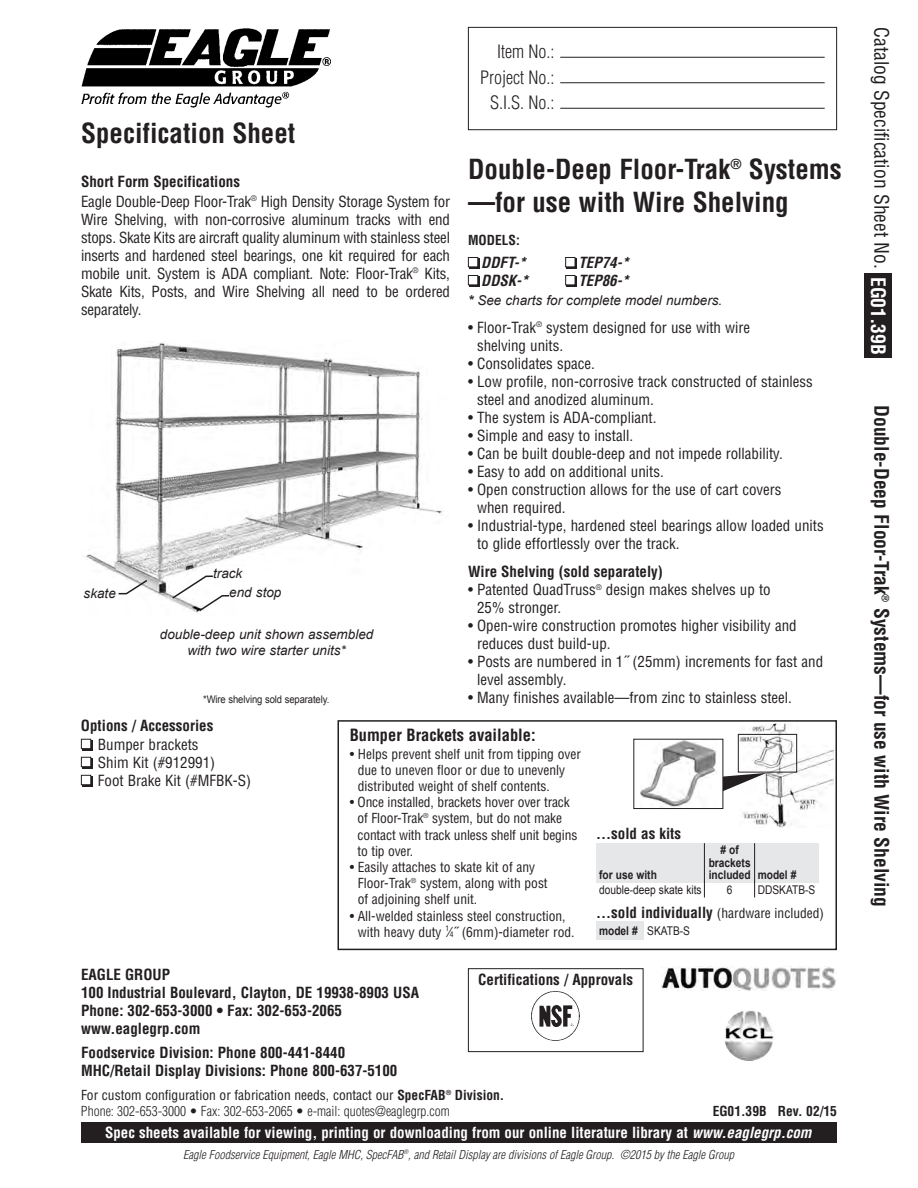
<style>
.page{position:relative;width:918px;height:1188px;background:#fff}
.page>*{position:absolute;margin:0;border:0;box-sizing:border-box;transform-origin:0 0}
.t1{font:700 condensed 27px/32.4px "Helvetica";color:#231f20}
.t2{font:700 condensed 19.5px "Helvetica";color:#231f20}
.t3{font:condensed 19.5px "Helvetica";color:#231f20}
.t4{font:300 condensed 18px/25.5px "Helvetica";color:#231f20;text-align:right}
.t5{font:700 condensed 16.5px "Helvetica";color:#231f20}
.t6{font:condensed 15px/18px "Helvetica";color:#231f20}
.t7{font:700 condensed 15px/18px "Helvetica";color:#231f20}
.t8{font:700 condensed 15px "Helvetica";color:#fff}
.t9{font:italic 700 condensed 15px/18px "Helvetica";color:#231f20}
.t10{font:condensed 13.5px/16.2px "Helvetica";color:#231f20}
.t11{font:300 condensed 13.5px/16.2px "Helvetica";color:#231f20}
.t12{font:italic 13.5px/16.2px "Arial";color:#231f20;text-align:center}
.t13{font:700 condensed 13.5px "Helvetica";color:#231f20}
.t14{font:italic 300 condensed 12px "Helvetica";color:#231f20}
.t15{font:12px "Arial";color:#231f20;scale:.85 1}
.t16{font:700 12px/12.8px "Arial";color:#231f20;text-align:center;scale:.85 1}
.t17{font:10.5px "Arial";letter-spacing:-.01em;color:#231f20;scale:.9 1}
.s1{font-weight:700}
.s2{font-size:7.5px}
.s3{font-weight:700;font-size:15px}
.s4{font-weight:400}
.s5{font-style:italic}
.s6{font-weight:700;color:#fff}
</style>
<div class="page">
<div style="left:864px;top:274px;width:28px;height:84px;background:#231f20"></div>
<div style="left:468px;top:27px;width:369px;height:103px;border:1px solid #231f20"></div>
<hr style="left:560px;top:82px;width:265px;height:1px;background:#231f20">
<hr style="left:560px;top:57px;width:265px;height:1px;background:#231f20">
<hr style="left:560px;top:108px;width:265px;height:1px;background:#231f20">
<img style="left:81px;top:28px;width:250px;height:79px">
<div style="left:81px;top:1122px;width:756px;height:21px;background:#231f20"></div>
<div style="left:82px;top:740px;width:11px;height:10px;background:#231f20"></div>
<div style="left:81px;top:739px;width:10px;height:10px;background:#fff"></div>
<div style="left:81px;top:739px;width:10px;height:10px;border:1px solid #231f20"></div>
<div style="left:82px;top:758px;width:11px;height:11px;background:#231f20"></div>
<div style="left:81px;top:757px;width:10px;height:10px;background:#fff"></div>
<div style="left:81px;top:757px;width:10px;height:10px;border:1px solid #231f20"></div>
<div style="left:82px;top:776px;width:11px;height:11px;background:#231f20"></div>
<div style="left:81px;top:775px;width:10px;height:10px;background:#fff"></div>
<div style="left:81px;top:775px;width:10px;height:10px;border:1px solid #231f20"></div>
<svg style="left:724px;top:1010px;width:51px;height:51px"></svg>
<img style="left:724px;top:1011px;width:51px;height:49px;border-radius:50%">
<img style="left:662px;top:967px;width:174px;height:23px">
<div style="left:470px;top:259px;width:10px;height:10px;background:#231f20"></div>
<div style="left:468px;top:257px;width:10px;height:10px;background:#fff"></div>
<div style="left:468px;top:257px;width:10px;height:10px;border:1px solid #231f20"></div>
<div style="left:470px;top:277px;width:10px;height:10px;background:#231f20"></div>
<div style="left:468px;top:275px;width:10px;height:10px;background:#fff"></div>
<div style="left:468px;top:275px;width:10px;height:10px;border:1px solid #231f20"></div>
<div style="left:567px;top:259px;width:10px;height:10px;background:#231f20"></div>
<div style="left:566px;top:257px;width:9px;height:10px;background:#fff"></div>
<div style="left:565px;top:257px;width:10px;height:10px;border:1px solid #231f20"></div>
<div style="left:567px;top:277px;width:10px;height:10px;background:#231f20"></div>
<div style="left:566px;top:275px;width:9px;height:10px;background:#fff"></div>
<div style="left:565px;top:275px;width:10px;height:10px;border:1px solid #231f20"></div>
<div style="left:468px;top:968px;width:175px;height:84px;border:1px solid #231f20"></div>
<img style="left:531px;top:990px;width:50px;height:51px;border-radius:50%">
<img style="left:84px;top:342px;width:359px;height:259px">
<div style="left:338px;top:720px;width:499px;height:230px;border:2px solid #231f20"></div>
<div style="left:596px;top:843px;width:222px;height:40px;background:#e6e7e9"></div>
<hr style="left:704px;top:843px;width:1px;height:54px;background:#231f20">
<hr style="left:754px;top:843px;width:1px;height:54px;background:#231f20">
<div style="left:596px;top:922px;width:48px;height:18px;background:#e6e7e9"></div>
<svg style="left:716px;top:724px;width:118px;height:104px"></svg>
<div style="left:634px;top:739px;width:89px;height:70px;background:#fff"></div>
<img style="left:640px;top:741px;width:76px;height:66px">
<svg style="left:171px;top:575px;width:60px;height:38px"></svg>
<svg style="left:117px;top:578px;width:32px;height:17px"></svg>
<h1 class="t1" style="left:81px;top:117px;width:216px">Specification Sheet</h1>
<p class="t6" style="left:81px;top:171px;width:371px;line-height:20.1px"><span class="s1">Short Form Specifications<br></span>Eagle Double-Deep Floor-Trak<sup>®</sup> High Density Storage System for</p>
<p class="t6" style="left:81px;top:210px;width:371px;text-align:justify">Wire Shelving, with non-corrosive aluminum tracks with end stops. Skate Kits are aircraft quality aluminum with stainless steel inserts and hardened steel bearings, one kit required for each mobile unit. System is ADA compliant. Note: Floor-Trak<sup>®</sup> Kits, Skate Kits, Posts, and Wire Shelving all need to be ordered separately.</p>
<p class="t12" style="left:84px;top:586px;width:34px">skate</p>
<p class="t12" style="left:213px;top:565px;width:31px">track</p>
<p class="t12" style="left:229px;top:585px;width:54px">end stop</p>
<p class="t12" style="left:160px;top:627px;width:215px">double-deep unit shown assembled with two wire starter units*</p>
<p class="t17" style="left:203px;top:692px;width:142px">*Wire shelving sold separately.</p>
<p class="t4" style="left:480px;top:39px;width:76px">Item No.:<br>Project No.:<br>S.I.S. No.:</p>
<h1 class="t1" style="left:468px;top:153px;width:375px">Double-Deep Floor-Trak<sup>®</sup> Systems —for use with Wire Shelving</h1>
<p class="t13" style="left:468px;top:232px;width:53px">MODELS:</p>
<p class="t9" style="left:481px;top:254px;width:49px">DDFT-*<br>DDSK-*</p>
<p class="t9" style="left:578px;top:254px;width:52px">TEP74-*<br>TEP86-*</p>
<p class="t12" style="left:468px;top:292px;width:256px"><span class="s1">*</span> See charts for complete model numbers.</p>
<p class="t6" style="left:477px;top:318px;width:275px;text-indent:-9px">• Floor-Trak<sup>®</sup> system designed for use with wire shelving units.</p>
<p class="t6" style="left:468px;top:354px;width:128px">• Consolidates space.</p>
<p class="t6" style="left:477px;top:372px;width:337px;text-indent:-9px">• Low profile, non-corrosive track constructed of stainless steel and anodized aluminum.</p>
<p class="t6" style="left:468px;top:408px;width:190px">• The system is ADA-compliant.</p>
<p class="t6" style="left:468px;top:426px;width:167px">• Simple and easy to install.</p>
<p class="t6" style="left:468px;top:444px;width:316px">• Can be built double-deep and not impede rollability.</p>
<p class="t6" style="left:468px;top:462px;width:197px">• Easy to add on additional units.</p>
<p class="t6" style="left:477px;top:480px;width:306px;text-indent:-9px">• Open construction allows for the use of cart covers when required.</p>
<p class="t6" style="left:477px;top:516px;width:348px;text-indent:-9px">• Industrial-type, hardened steel bearings allow loaded units to glide effortlessly over the track.</p>
<p class="t7" style="left:468px;top:563px;width:196px">Wire Shelving (sold separately)</p>
<p class="t6" style="left:477px;top:581px;width:295px;text-indent:-9px">• Patented QuadTruss<sup>®</sup> design makes shelves up to<br>25% stronger.</p>
<p class="t6" style="left:477px;top:617px;width:321px;text-indent:-9px">• Open-wire construction promotes higher visibility and reduces dust build-up.</p>
<p class="t6" style="left:477px;top:653px;width:348px;text-indent:-9px">• Posts are numbered in 1˝ (25mm) increments for fast and level assembly.</p>
<p class="t6" style="left:468px;top:689px;width:326px">• Many finishes available—from zinc to stainless steel.</p>
<p class="t7" style="left:81px;top:717px;width:134px">Options / Accessories</p>
<p class="t6" style="left:98px;top:736px;width:155px">Bumper brackets<br>Shim Kit (#912991)<br>Foot Brake Kit (#MFBK-S)</p>
<p class="t5" style="left:350px;top:725px;width:187px">Bumper Brackets available:</p>
<p class="t10" style="left:358px;top:745px;width:225px;text-indent:-8px">• Helps prevent shelf unit from tipping over due to uneven floor or due to unevenly distributed weight of shelf contents.</p>
<p class="t10" style="left:358px;top:794px;width:221px;text-indent:-8px">• Once installed, brackets hover over track of Floor-Trak<sup>®</sup> system, but do not make contact with track unless shelf unit begins to tip over.</p>
<p class="t10" style="left:358px;top:859px;width:191px;text-indent:-8px">• Easily attaches to skate kit of any<br>Floor-Trak<sup>®</sup> system, along with post of adjoining shelf unit.</p>
<p class="t10" style="left:358px;top:907px;width:218px;text-indent:-8px">• All-welded stainless steel construction, with heavy duty <sup>1</sup>⁄<span class="s2">4</span>˝ (6mm)-diameter rod.</p>
<p class="t7" style="left:596px;top:825px;width:86px">…sold as kits</p>
<p class="t16" style="left:709px;top:844px;width:51px"># of brackets</p>
<p class="t16" style="left:599px;top:869px;width:70px">for use with</p>
<p class="t16" style="left:709px;top:869px;width:105px">included model #</p>
<p class="t15" style="left:599px;top:882px;width:122px">double-deep skate kits</p>
<p class="t15" style="left:727px;top:882px;width:8px">6</p>
<p class="t15" style="left:758px;top:882px;width:69px">DDSKATB-S</p>
<p class="t10" style="left:596px;top:905px;width:229px"><span class="s3">…sold individually</span> (hardware included)</p>
<p class="t15" style="left:599px;top:923px;width:109px"><span class="s1">model #</span> SKATB-S</p>
<p class="t7" style="left:81px;top:965px;width:340px">EAGLE GROUP<br>100 Industrial Boulevard, Clayton, DE 19938-8903 USA<br>Phone: 302-653-3000 • Fax: 302-653-2065 www.eaglegrp.com</p>
<p class="t7" style="left:81px;top:1044px;width:318px">Foodservice Division: Phone 800-441-8440<br>MHC/Retail Display Divisions: Phone 800-637-5100</p>
<p class="t7" style="left:478px;top:970px;width:156px">Certifications / Approvals</p>
<p class="t11" style="left:81px;top:1087px;width:425px"><span class="s4">For custom configuration or fabrication needs, contact our</span> <span class="s1">SpecFAB</span><sup>®</sup> <span class="s1">Division.<br></span>Phone: 302-653-3000 • Fax: 302-653-2065 • e-mail: quotes@eaglegrp.com</p>
<p class="t13" style="left:713px;top:1103px;width:126px">EG01.39B Rev. 02/15</p>
<p class="t8" style="left:105px;top:1123px;width:708px">Spec sheets available for viewing, printing or downloading from our online literature library at <span class="s5">www.eaglegrp.com</span></p>
<p class="t14" style="left:183px;top:1147px;width:552px">Eagle Foodservice Equipment, Eagle MHC, SpecFAB<sup>®</sup>, and Retail Display are divisions of Eagle Group. ©2015 by the Eagle Group</p>
<h2 class="t3" style="left:894px;top:27px;width:329px;rotate:90deg">Catalog Specification Sheet No. <span class="s6">EG01.39B</span></h2>
<h2 class="t2" style="left:893px;top:405px;width:503px;rotate:90deg">Double-Deep Floor-Trak<sup>®</sup> Systems—for use with Wire Shelving</h2>
</div>
